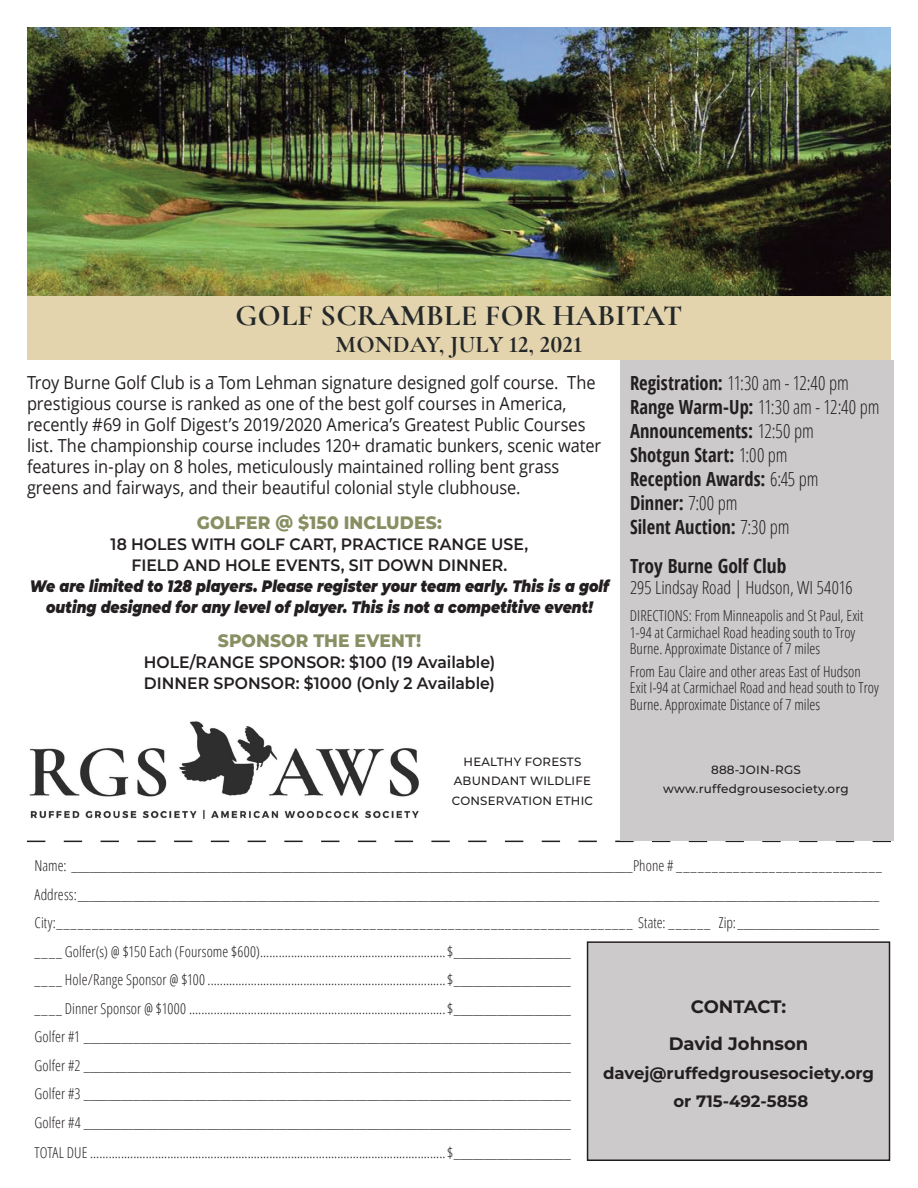
<style>
.page{position:relative;width:918px;height:1188px;background:#fff}
.page>*{position:absolute;margin:0;border:0;box-sizing:border-box;transform-origin:0 0}
.t1{font:700 30px "Cormorant Garamond";letter-spacing:.01em;color:#252829}
.t2{font:700 24px "Cormorant Garamond";color:#252829}
.t3{font:700 19.5px/24px "Open Sans Condensed";color:#231f20;scale:.95 1}
.t4{font:700 19.5px "Open Sans Condensed";color:#231f20}
.t5{font:18px/21px "Open Sans";letter-spacing:-.005em;color:#231f20;scale:.91 1}
.t6{font:800 18px "Montserrat";letter-spacing:.005em;color:#898f63;scale:.95 1}
.t7{font:300 18px "Open Sans Condensed";letter-spacing:-.005em;color:#231f20}
.t8{font:700 18px/37.5px "Montserrat";color:#231f20;text-align:center}
.t9{font:600 16.5px/21px "Montserrat";color:#231f20;text-align:center;scale:.95 1}
.t10{font:italic 900 16.5px/21px "Montserrat";letter-spacing:.005em;color:#231f20;text-align:center;scale:.85 1}
.t11{font:700 16.5px/28.5px "Montserrat";color:#231f20;text-align:center}
.t12{font:300 15px/28.5px "Open Sans Condensed";color:#231f20}
.t13{font:500 12px/19.5px "Montserrat";letter-spacing:.02em;color:#231f20;text-align:center}
.s1{font-weight:300}
</style>
<div class="page">
<div style="left:588px;top:942px;width:302px;height:218px;background:#cccacb"></div>
<div style="left:587px;top:941px;width:303px;height:220px;border:2px solid #231f20"></div>
<svg style="left:27px;top:841px;width:864px;height:1px"></svg>
<img style="left:27px;top:27px;width:864px;height:269px">
<div style="left:620px;top:360px;width:274px;height:481px;background:#cccacb"></div>
<div style="left:27px;top:296px;width:864px;height:64px;background:#e3d4ad"></div>
<img style="left:29px;top:721px;width:390px;height:99px">
<h1 class="t1" style="left:236px;top:297px;width:449px">GOLF SCRAMBLE FOR HABITAT</h1>
<h2 class="t2" style="left:336px;top:329px;width:249px">MONDAY, JULY 12, 2021</h2>
<h3 class="t3" style="left:630px;top:371px;width:264px">Registration: <span class="s1">11:30 am - 12:40 pm<br></span>Range Warm-Up: <span class="s1">11:30 am - 12:40 pm<br></span>Announcements: <span class="s1">12:50 pm<br></span>Shotgun Start: <span class="s1">1:00 pm<br></span>Reception Awards: <span class="s1">6:45 pm<br></span>Dinner: <span class="s1">7:00 pm<br></span>Silent Auction: <span class="s1">7:30 pm</span></h3>
<h3 class="t4" style="left:630px;top:553px;width:158px">Troy Burne Golf Club</h3>
<p class="t7" style="left:630px;top:575px;width:224px">295 Lindsay Road | Hudson, WI 54016</p>
<p class="t12" style="left:630px;top:607px;width:235px;line-height:16.5px">DIRECTIONS: From Minneapolis and St Paul, Exit<br>1-94 at Carmichael Road heading south to Troy<br>Burne. Approximate Distance of 7 miles</p>
<p class="t12" style="left:630px;top:663px;width:250px;line-height:16.5px">From Eau Claire and other areas East of Hudson<br>Exit I-94 at Carmichael Road and head south to Troy<br>Burne. Approximate Distance of 7 miles</p>
<p class="t5" style="left:27px;top:372px;width:633px">Troy Burne Golf Club is a Tom Lehman signature designed golf course. The prestigious course is ranked as one of the best golf courses in America, recently #69 in Golf Digest’s 2019/2020 America’s Greatest Public Courses list. The championship course includes 120+ dramatic bunkers, scenic water features in-play on 8 holes, meticulously maintained rolling bent grass greens and fairways, and their beautiful colonial style clubhouse.</p>
<p class="t6" style="left:197px;top:509px;width:259px">GOLFER @ $150 INCLUDES:</p>
<p class="t9" style="left:111px;top:532px;width:441px">18 HOLES WITH GOLF CART, PRACTICE RANGE USE,<br>FIELD AND HOLE EVENTS, SIT DOWN DINNER.</p>
<p class="t10" style="left:30px;top:574px;width:683px">We are limited to 128 players. Please register your team early. This is a golf outing designed for any level of player. This is not a competitive event!</p>
<p class="t6" style="left:218px;top:627px;width:216px">SPONSOR THE EVENT!</p>
<p class="t9" style="left:144px;top:651px;width:371px;text-align:left">HOLE/RANGE SPONSOR: $100 (19 Available)<br>DINNER SPONSOR: $1000 (Only 2 Available)</p>
<p class="t13" style="left:452px;top:751px;width:143px">HEALTHY FORESTS<br>ABUNDANT WILDLIFE<br>CONSERVATION ETHIC</p>
<p class="t13" style="left:663px;top:759px;width:187px">888-JOIN-RGS www.ruffedgrousesociety.org</p>
<p class="t12" style="left:34px;top:851px;width:849px">Name: ___________________________________________________________________________________________Phone # _____________________________ Address:__________________________________________________________________________________________________________________________________ City:_________________________________________________________________________________ State: ______ Zip:_______________________ ____ Golfer(s) @ $150 Each (Foursome $600)............................................................$___________________<br>____ Hole/Range Sponsor @ $100 .............................................................................$___________________<br>____ Dinner Sponsor @ $1000 ...................................................................................$___________________<br>Golfer #1 _______________________________________________________________________________<br>Golfer #2 _______________________________________________________________________________<br>Golfer #3 _______________________________________________________________________________<br>Golfer #4 _______________________________________________________________________________</p>
<p class="t12" style="left:34px;top:1138px;width:538px">TOTAL DUE ...................................................................................................................$___________________</p>
<p class="t8" style="left:669px;top:987px;width:141px">CONTACT:<br>David Johnson</p>
<p class="t11" style="left:603px;top:1058px;width:272px">davej@ruffedgrousesociety.org or 715-492-5858</p>
</div>
